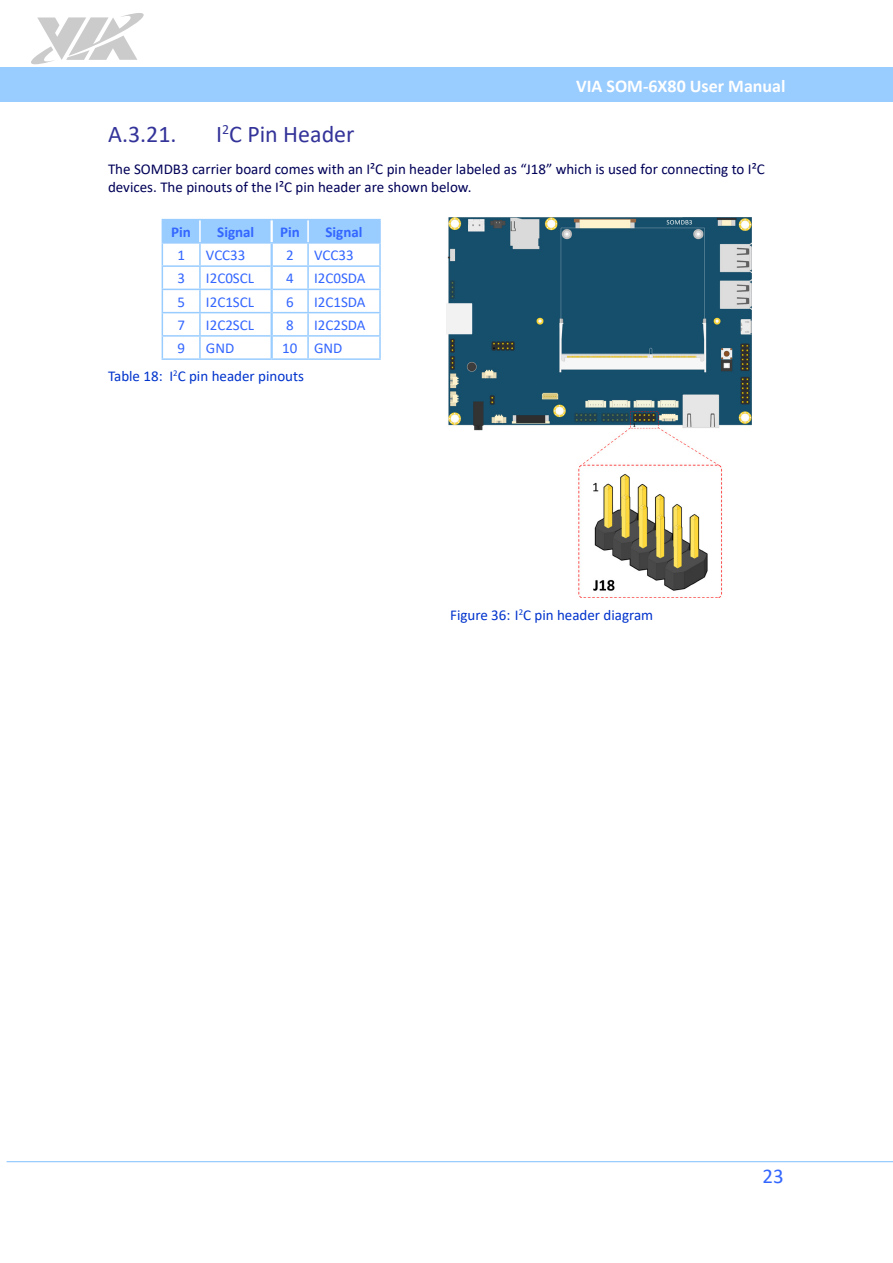
<style>
.page{position:relative;width:893px;height:1263px;background:#fff}
.page>*{position:absolute;margin:0;border:0;box-sizing:border-box;transform-origin:0 0}
.t1{font:24px "Calibri";color:#339}
.t2{font:21px "Calibri";color:#36f}
.t3{font:700 18px "Calibri";color:#fff}
.Body_Text{font:15px/18px "Calibri";color:#000058}
.Table_Text{font:15px "Calibri";color:#36f}
.t4{font:15px "Calibri";color:#03c}
.Table_Heading{font:700 15px "Calibri";color:#36f}
</style>
<div class="page">
<div style="left:0;top:68px;width:893px;height:34px;background:#9cf"></div>
<svg style="left:31px;top:13px;width:113px;height:51px"></svg>
<hr style="left:7px;top:1161px;width:886px;height:1px;background:#9cf">
<hr style="left:379px;top:267px;width:2px;height:22px;background:#9cf">
<hr style="left:308px;top:289px;width:73px;height:1px;background:#9cf">
<hr style="left:379px;top:290px;width:2px;height:22px;background:#9cf">
<hr style="left:308px;top:312px;width:73px;height:1px;background:#9cf">
<hr style="left:379px;top:313px;width:2px;height:22px;background:#9cf">
<hr style="left:308px;top:335px;width:73px;height:2px;background:#9cf">
<hr style="left:379px;top:337px;width:2px;height:21px;background:#9cf">
<hr style="left:162px;top:358px;width:38px;height:2px;background:#9cf">
<hr style="left:200px;top:358px;width:72px;height:2px;background:#9cf">
<hr style="left:272px;top:358px;width:36px;height:2px;background:#9cf">
<hr style="left:308px;top:358px;width:73px;height:2px;background:#9cf">
<hr style="left:162px;top:219px;width:38px;height:1px;background:#9cf">
<hr style="left:200px;top:219px;width:72px;height:1px;background:#9cf">
<hr style="left:272px;top:219px;width:36px;height:1px;background:#9cf">
<hr style="left:308px;top:219px;width:73px;height:1px;background:#9cf">
<hr style="left:379px;top:220px;width:2px;height:22px;background:#9cf">
<svg style="left:162px;top:220px;width:218px;height:138px"></svg>
<hr style="left:200px;top:242px;width:72px;height:2px;background:#9cf">
<hr style="left:199px;top:244px;width:2px;height:21px;background:#9cf">
<hr style="left:272px;top:242px;width:36px;height:2px;background:#9cf">
<hr style="left:308px;top:242px;width:73px;height:2px;background:#9cf">
<hr style="left:307px;top:244px;width:2px;height:21px;background:#9cf">
<hr style="left:379px;top:244px;width:2px;height:21px;background:#9cf">
<hr style="left:162px;top:265px;width:38px;height:2px;background:#9cf">
<hr style="left:200px;top:265px;width:71px;height:2px;background:#9cf">
<hr style="left:273px;top:265px;width:35px;height:2px;background:#9cf">
<hr style="left:308px;top:265px;width:73px;height:2px;background:#9cf">
<hr style="left:199px;top:220px;width:2px;height:22px;background:#fff">
<hr style="left:307px;top:220px;width:2px;height:22px;background:#fff">
<hr style="left:271px;top:244px;width:2px;height:22px;background:#9cf">
<hr style="left:271px;top:266px;width:2px;height:23px;background:#9cf">
<hr style="left:271px;top:289px;width:2px;height:24px;background:#9cf">
<hr style="left:271px;top:313px;width:2px;height:23px;background:#9cf">
<hr style="left:271px;top:336px;width:2px;height:22px;background:#9cf">
<hr style="left:271px;top:220px;width:2px;height:22px;background:#fff">
<img style="left:446px;top:217px;width:306px;height:380px">
<p class="t3" style="left:576px;top:73px;width:211px">VIA SOM-6X80 User Manual</p>
<p class="t1" style="left:108px;top:118px;width:70px">A.3.21.</p>
<p class="t1" style="left:216px;top:118px;width:140px">I<sup>2</sup>C Pin Header</p>
<p class="Body_Text" style="left:108px;top:159px;width:658px">The SOMDB3 carrier board comes with an I²C pin header labeled as “J18” which is used for connecting to I²C devices. The pinouts of the I²C pin header are shown below.</p>
<p class="Table_Heading" style="left:171px;top:221px;width:21px">Pin</p>
<p class="Table_Heading" style="left:217px;top:221px;width:39px">Signal</p>
<p class="Table_Heading" style="left:280px;top:221px;width:21px">Pin</p>
<p class="Table_Heading" style="left:326px;top:221px;width:39px">Signal</p>
<p class="Table_Text" style="left:177px;top:245px;width:9px">1</p>
<p class="Table_Text" style="left:206px;top:245px;width:41px">VCC33</p>
<p class="Table_Text" style="left:286px;top:245px;width:9px">2</p>
<p class="Table_Text" style="left:314px;top:245px;width:41px">VCC33</p>
<p class="Table_Text" style="left:177px;top:268px;width:9px">3</p>
<p class="Table_Text" style="left:206px;top:268px;width:50px">I2C0SCL</p>
<p class="Table_Text" style="left:286px;top:268px;width:9px">4</p>
<p class="Table_Text" style="left:314px;top:268px;width:53px">I2C0SDA</p>
<p class="Table_Text" style="left:177px;top:291px;width:9px">5</p>
<p class="Table_Text" style="left:206px;top:291px;width:50px">I2C1SCL</p>
<p class="Table_Text" style="left:286px;top:291px;width:9px">6</p>
<p class="Table_Text" style="left:314px;top:291px;width:53px">I2C1SDA</p>
<p class="Table_Text" style="left:177px;top:314px;width:9px">7</p>
<p class="Table_Text" style="left:206px;top:314px;width:50px">I2C2SCL</p>
<p class="Table_Text" style="left:286px;top:314px;width:9px">8</p>
<p class="Table_Text" style="left:314px;top:314px;width:53px">I2C2SDA</p>
<p class="Table_Text" style="left:177px;top:338px;width:9px">9</p>
<p class="Table_Text" style="left:206px;top:338px;width:30px">GND</p>
<p class="Table_Text" style="left:282px;top:338px;width:17px">10</p>
<p class="Table_Text" style="left:314px;top:338px;width:30px">GND</p>
<p class="t4" style="left:108px;top:365px;width:198px">Table 18: I<sup>2</sup>C pin header pinouts</p>
<p class="t4" style="left:450px;top:604px;width:205px">Figure 36: I<sup>2</sup>C pin header diagram</p>
<h2 class="t2" style="left:762px;top:1161px;width:23px">23</h2>
</div>
